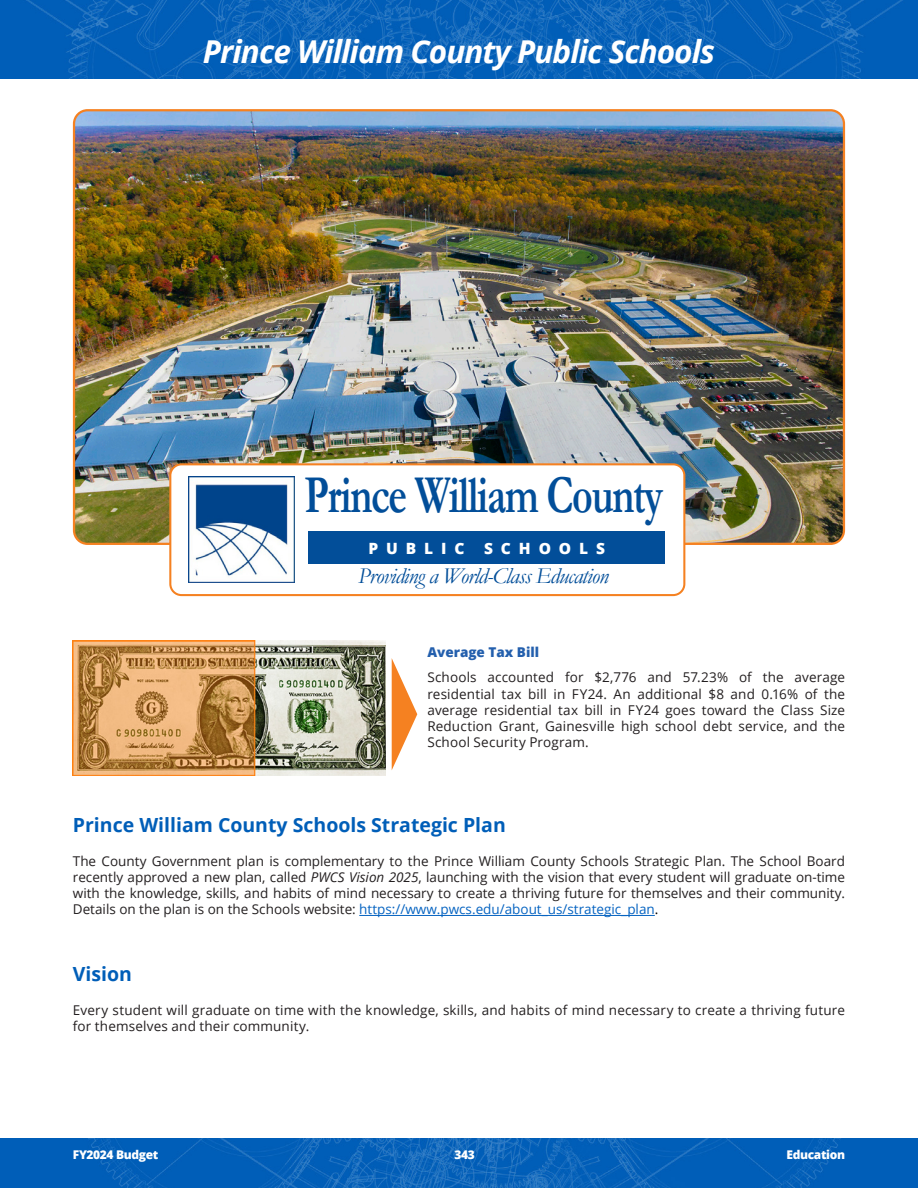
<style>
.page{position:relative;width:918px;height:1188px;background:#fff}
.page>*{position:absolute;margin:0;border:0;box-sizing:border-box;transform-origin:0 0}
.CIP_-_Project_name{font:700 53.7px "Garamond";letter-spacing:-.03em;color:#024e99;scale:.74 1}
.t1{font:italic 700 31.5px "Open Sans";letter-spacing:-.03em;color:#fff}
.CIP_-_Project_name-2{font:italic 22.8px "Garamond";letter-spacing:-.03em;color:#024e99}
.Heading_L1{font:700 19.5px "Open Sans";color:#005eb8}
.Object_Title{font:800 15.45px "Open Sans";letter-spacing:.51em;color:#fff}
.Mission_Statement{font:13.5px/16.2px "Open Sans";color:#231f20;text-align:justify}
.Body{font:13.5px/16.2px "Open Sans";letter-spacing:.01em;color:#231f20;text-align:justify}
.t2{font:800 13.5px "Open Sans";color:#235fad}
.t3{font:800 12px "Open Sans";letter-spacing:-.03em;color:#fff}
.s1{font-style:italic}
.s2{color:#0563c1}
.s3{color:#000}
</style>
<div class="page">
<img style="left:0;top:0;width:918px;height:78px">
<img style="left:0;top:1138px;width:918px;height:50px">
<img style="left:76px;top:112px;width:766px;height:430px">
<div style="left:170px;top:464px;width:514px;height:131px;background:#fff;border-radius:11px"></div>
<div style="left:169px;top:463px;width:516px;height:133px;border:2px solid #f58121;border-radius:11px"></div>
<img style="left:188px;top:476px;width:106px;height:107px">
<div style="left:309px;top:532px;width:356px;height:32px;background:#024e99"></div>
<img style="left:72px;top:641px;width:314px;height:135px">
<svg style="left:392px;top:659px;width:25px;height:111px"></svg>
<hr style="left:359px;top:915px;width:296px;height:1px;background:#0563c1">
<p class="t1" style="left:203px;top:29px;width:514px">Prince William County Public Schools</p>
<p class="CIP_-_Project_name" style="left:305px;top:459px;width:486px">Prince William County</p>
<p class="Object_Title" style="left:369px;top:536px;width:97px">PUBLIC</p>
<p class="Object_Title" style="left:484px;top:536px;width:123px">SCHOOLS</p>
<p class="CIP_-_Project_name-2" style="left:358px;top:560px;width:252px">Providing a World-Class Education</p>
<p class="t2" style="left:427px;top:642px;width:113px">Average Tax Bill</p>
<p class="Body" style="left:427px;top:669px;width:419px">Schools accounted for $2,776 and 57.23% of the average residential tax bill in FY24. An additional $8 and 0.16% of the average residential tax bill in FY24 goes toward the Class Size Reduction Grant, Gainesville high school debt service, and the School Security Program.</p>
<p class="Heading_L1" style="left:73px;top:811px;width:434px">Prince William County Schools Strategic Plan</p>
<p class="Mission_Statement" style="left:73px;top:852px;width:774px">The County Government plan is complementary to the Prince William County Schools Strategic Plan. The School Board recently approved a new plan, called <span class="s1">PWCS Vision 2025</span>, launching with the vision that every student will graduate on-time with the knowledge, skills, and habits of mind necessary to create a thriving future for themselves and their community.<br>Details on the plan is on the Schools website: <span class="s2">https://www.pwcs.edu/about_us/strategic_plan</span><span class="s3">.</span></p>
<p class="Heading_L1" style="left:73px;top:960px;width:61px">Vision</p>
<p class="Body" style="left:73px;top:1002px;width:774px">Every student will graduate on time with the knowledge, skills, and habits of mind necessary to create a thriving future for themselves and their community.</p>
<p class="t3" style="left:73px;top:1146px;width:87px">FY2024 Budget</p>
<p class="t3" style="left:454px;top:1146px;width:22px">343</p>
<p class="t3" style="left:787px;top:1146px;width:60px">Education</p>
</div>
